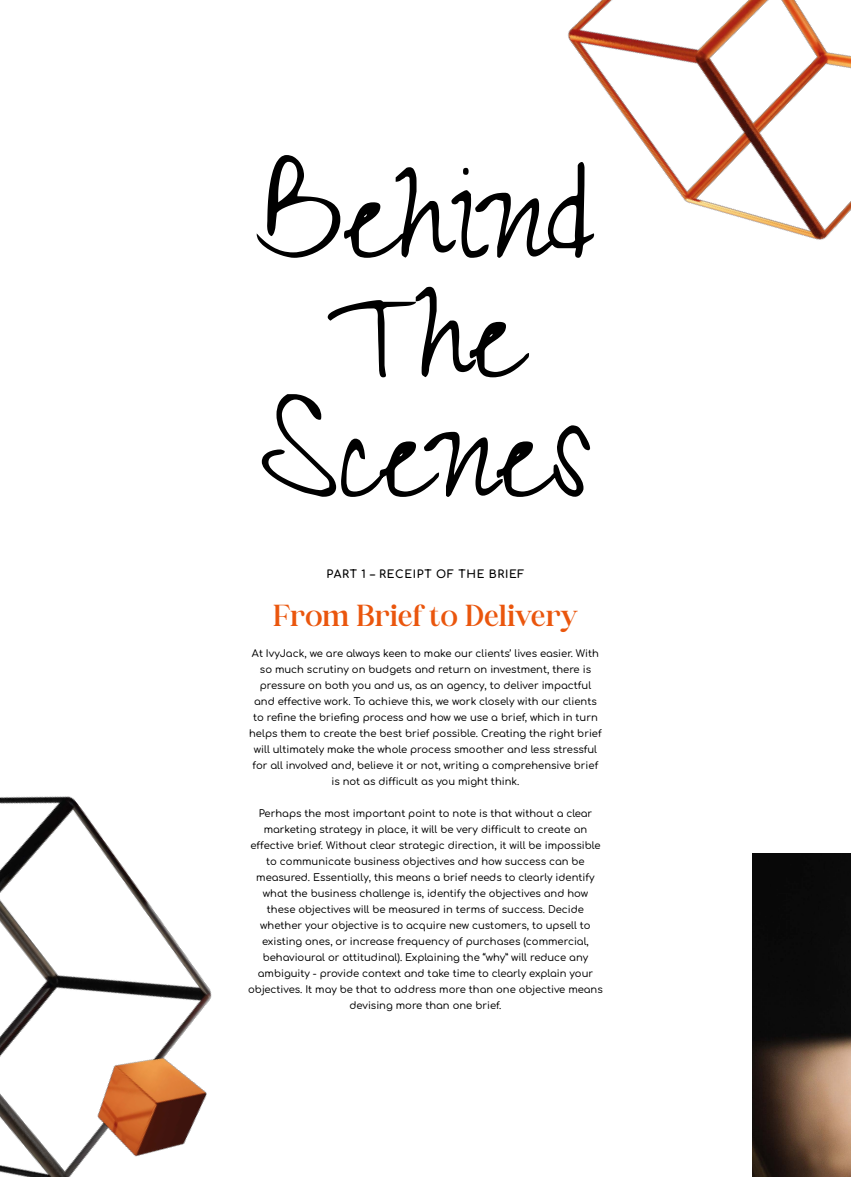
<style>
.page{position:relative;width:851px;height:1177px;background:#fff}
.page>*{position:absolute;margin:0;border:0;box-sizing:border-box;transform-origin:0 0}
.t1{font:29px "Adoha";letter-spacing:-.005em;color:#ea560d}
.t2{font:11px "Comfortaa";letter-spacing:.06em;color:#000}
.t3{font:10px/16px "Comfortaa";color:#000;text-align:center}
</style>
<div class="page">
<img style="left:568px;top:0;width:282px;height:240px">
<svg style="left:262px;top:394px;width:328px;height:103px"></svg>
<svg style="left:327px;top:287px;width:202px;height:90px"></svg>
<svg style="left:257px;top:155px;width:337px;height:103px"></svg>
<img style="left:752px;top:853px;width:98px;height:323px">
<img style="left:0;top:796px;width:212px;height:380px">
<img style="left:65px;top:1024px;width:147px;height:152px">
<p class="t2" style="left:326px;top:564px;width:199px">PART 1 – RECEIPT OF THE BRIEF</p>
<h1 class="t1" style="left:273px;top:595px;width:306px">From Brief to Delivery</h1>
<p class="t3" style="left:249px;top:644px;width:354px">At IvyJack, we are always keen to make our clients’ lives easier. With so much scrutiny on budgets and return on investment, there is pressure on both you and us, as an agency, to deliver impactful and effective work. To achieve this, we work closely with our clients to refine the briefing process and how we use a brief, which in turn helps them to create the best brief possible. Creating the right brief will ultimately make the whole process smoother and less stressful for all involved and, believe it or not, writing a comprehensive brief is not as difficult as you might think.</p>
<p class="t3" style="left:248px;top:804px;width:356px">Perhaps the most important point to note is that without a clear marketing strategy in place, it will be very difficult to create an effective brief. Without clear strategic direction, it will be impossible to communicate business objectives and how success can be measured. Essentially, this means a brief needs to clearly identify what the business challenge is, identify the objectives and how these objectives will be measured in terms of success. Decide whether your objective is to acquire new customers, to upsell to existing ones, or increase frequency of purchases (commercial, behavioural or attitudinal). Explaining the “why” will reduce any ambiguity - provide context and take time to clearly explain your objectives. It may be that to address more than one objective means devising more than one brief.</p>
</div>
